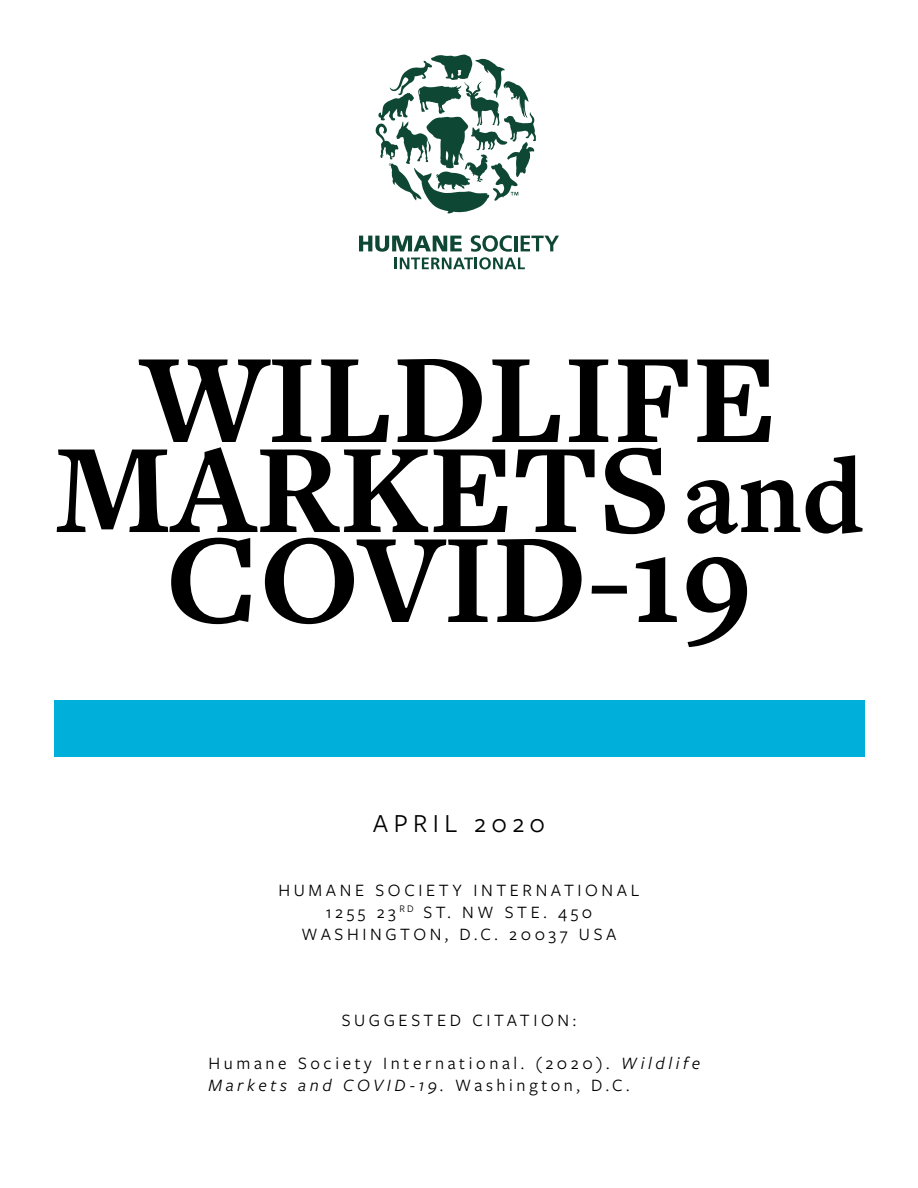
<style>
.page{position:relative;width:918px;height:1188px;background:#fff}
.page>*{position:absolute;margin:0;border:0;box-sizing:border-box;transform-origin:0 0}
.t1{font:700 132px "Freight Text Pro";color:#000}
.t2{font:27px "Freight Sans Pro";letter-spacing:.2em;color:#000}
.t3{font:18px/21.6px "Freight Sans Pro";letter-spacing:.2em;color:#000;text-align:center}
.s1{font-size:111px}
.s2{font-style:italic}
</style>
<div class="page">
<svg style="left:359px;top:235px;width:200px;height:34px"></svg>
<svg style="left:375px;top:55px;width:161px;height:159px"></svg>
<div style="left:54px;top:700px;width:810px;height:57px;background:#00b0da"></div>
<h1 class="t1" style="left:141px;top:351px;width:638px">WILDLIFE</h1>
<h1 class="t1" style="left:54px;top:441px;width:811px">MARKETS <span class="s1">and</span></h1>
<h1 class="t1" style="left:166px;top:531px;width:589px">COVID-19</h1>
<h2 class="t2" style="left:373px;top:812px;width:174px">APRIL 2020</h2>
<p class="t3" style="left:279px;top:881px;width:362px">HUMANE SOCIETY INTERNATIONAL<br>1255 23 <sup>RD</sup> ST. NW STE. 450<br>WASHINGTON, D.C. 20037 USA</p>
<p class="t3" style="left:342px;top:1011px;width:236px">SUGGESTED CITATION:</p>
<p class="t3" style="left:209px;top:1054px;width:493px;text-align:left">Humane Society International. (2020). <span class="s2">Wildlife<br>Markets and COVID-19.</span> Washington, D.C.</p>
</div>
